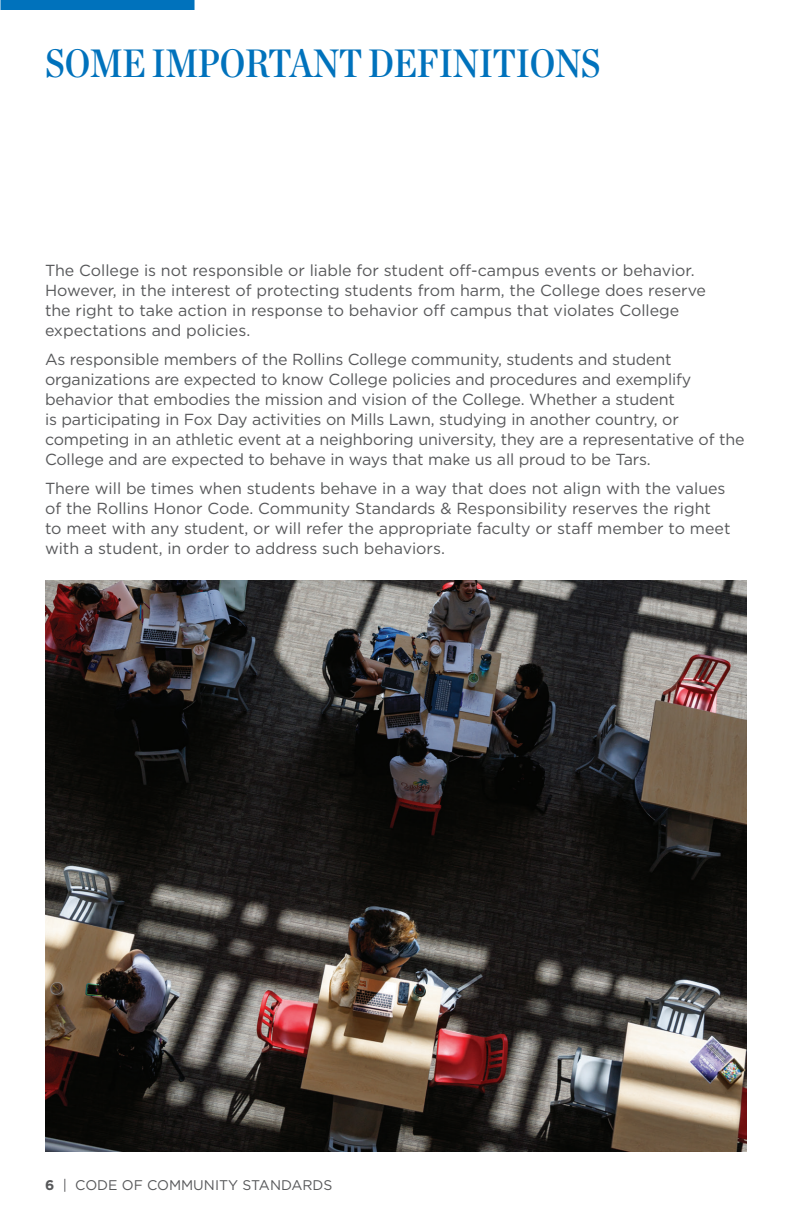
<style>
.page{position:relative;width:792px;height:1224px;background:#fff}
.page>*{position:absolute;margin:0;border:0;box-sizing:border-box;transform-origin:0 0}
.t1{font:40px "Chronicle Deck Cond Semi";letter-spacing:-.01em;color:#0072bc}
.t2{font:16px/20px "Gotham";letter-spacing:-.01em;color:#57585a}
.t3{font:14px "Gotham";color:#57585a}
.s1{font-weight:700}
</style>
<div class="page">
<div style="left:0;top:0;width:195px;height:10px;background:#0072bc"></div>
<img style="left:45px;top:580px;width:702px;height:572px">
<h1 class="t1" style="left:45px;top:32px;width:557px">SOME IMPORTANT DEFINITIONS</h1>
<p class="t2" style="left:45px;top:260px;width:663px">The College is not responsible or liable for student off-campus events or behavior.<br>However, in the interest of protecting students from harm, the College does reserve the right to take action in response to behavior off campus that violates College expectations and policies.</p>
<p class="t2" style="left:45px;top:349px;width:701px">As responsible members of the Rollins College community, students and student organizations are expected to know College policies and procedures and exemplify behavior that embodies the mission and vision of the College. Whether a student<br>is participating in Fox Day activities on Mills Lawn, studying in another country, or competing in an athletic event at a neighboring university, they are a representative of the College and are expected to behave in ways that make us all proud to be Tars.</p>
<p class="t2" style="left:45px;top:478px;width:687px">There will be times when students behave in a way that does not align with the values of the Rollins Honor Code. Community Standards &amp; Responsibility reserves the right to meet with any student, or will refer the appropriate faculty or staff member to meet with a student, in order to address such behaviors.</p>
<p class="t3" style="left:45px;top:1176px;width:289px"><span class="s1">6</span> | CODE OF COMMUNITY STANDARDS</p>
</div>
